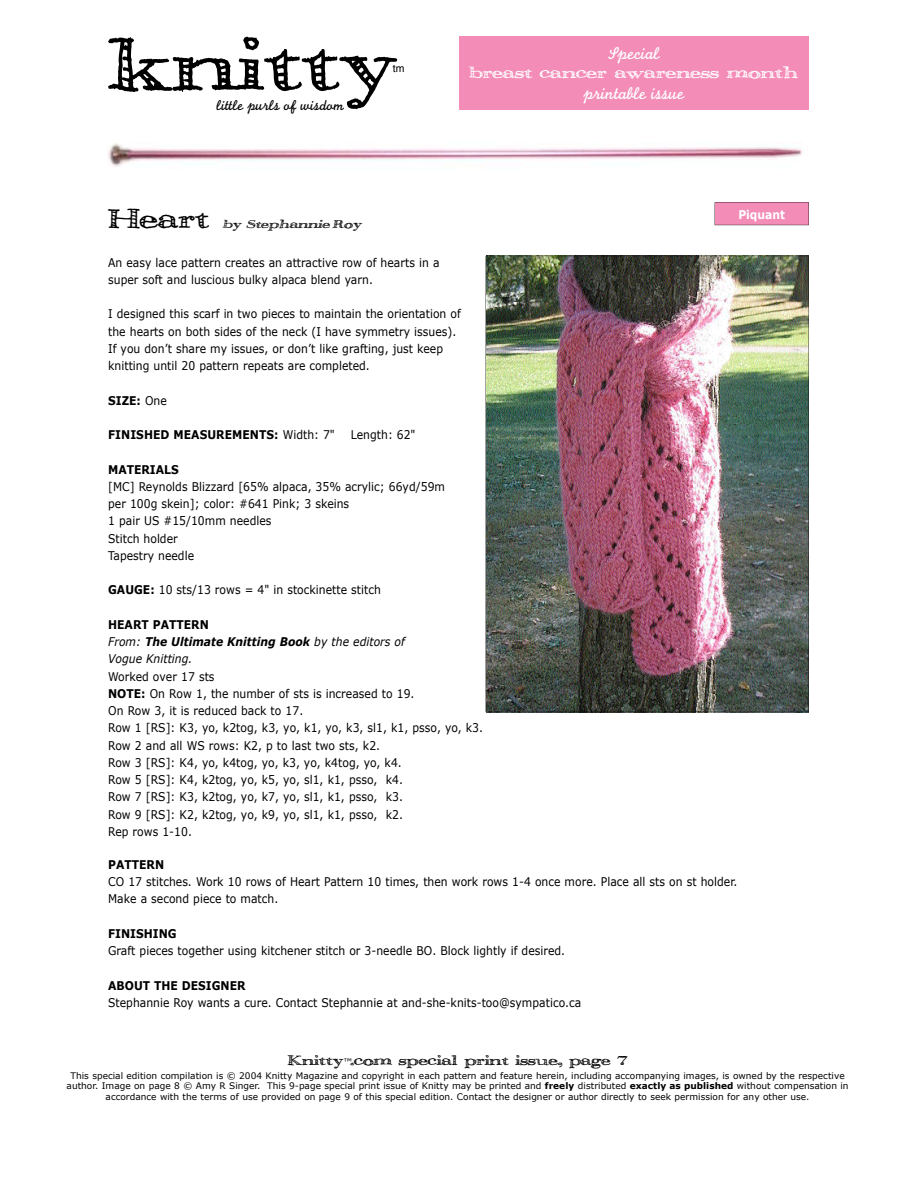
<style>
.page{position:relative;width:918px;height:1188px;background:#fff}
.page>*{position:absolute;margin:0;border:0;box-sizing:border-box;transform-origin:0 0}
.t1{font:97.5px "Pesto";color:#000}
.t2{font:36px "Pesto";color:#000}
.t3{font:21px "Pesto";color:#fff}
.t4{font:18px "Pesto";color:#000}
.t5{font:18px "Monoline Script";color:#fff}
.t6{font:15px "Monoline Script";color:#000}
.t7{font:italic 15px "Pesto";color:#000}
.t8{font:12px/17.2px "Verdana";color:#000;scale:.9 1}
.t9{font:700 12px "Verdana";color:#000;scale:.9 1}
.t10{font:italic 12px/17.2px "Verdana";color:#000;scale:.9 1}
.t11{font:700 12px "Verdana";color:#fff;scale:.9 1}
.t12{font:10.5px "Helvetica";color:#000}
.t13{font:9px/10.8px "Verdana";color:#000;text-align:center}
.s1{font-weight:400}
.s2{font-weight:700}
.s3{font-weight:700;font-style:normal}
.s4{font-family:"Verdana";font-size:9px}
</style>
<div class="page">
<div style="left:459px;top:36px;width:350px;height:73px;background:#f38db8"></div>
<img style="left:108px;top:143px;width:694px;height:23px">
<svg style="left:715px;top:202px;width:94px;height:23px;background:#ec89b2"></svg>
<img style="left:486px;top:256px;width:323px;height:456px">
<h1 class="t1" style="left:108px;top:12px;width:290px">knitty</h1>
<p class="t12" style="left:393px;top:64px;width:13px">tm</p>
<p class="t6" style="left:217px;top:101px;width:129px">little purls of wisdom</p>
<h3 class="t5" style="left:608px;top:47px;width:53px">Special</h3>
<h3 class="t3" style="left:469px;top:61px;width:330px">breast cancer awareness month</h3>
<h3 class="t5" style="left:583px;top:87px;width:102px">printable issue</h3>
<h2 class="t2" style="left:108px;top:200px;width:102px">Heart</h2>
<p class="t7" style="left:222px;top:216px;width:140px">by Step hannie Roy</p>
<p class="t8" style="left:108px;top:253px;width:370px">An easy lace pattern creates an attractive row of hearts in a super soft and luscious bulky alpaca blend yarn.</p>
<p class="t8" style="left:108px;top:305px;width:393px">I designed this scarf in two pieces to maintain the orientation of the hearts on both sides of the neck (I have symmetry issues).<br>If you don’t share my issues, or don’t like grafting, just keep knitting until 20 pattern repeats are completed.</p>
<p class="t9" style="left:108px;top:393px;width:67px">SIZE: <span class="s1">One</span></p>
<p class="t9" style="left:108px;top:427px;width:253px">FINISHED MEASUREMENTS: <span class="s1">Width: 7"</span></p>
<p class="t8" style="left:351px;top:426px;width:73px">Length: 62"</p>
<p class="t9" style="left:108px;top:462px;width:80px">MATERIALS</p>
<p class="t8" style="left:108px;top:477px;width:376px">[MC] Reynolds Blizzard [65% alpaca, 35% acrylic; 66yd/59m per 100g skein]; color: #641 Pink; 3 skeins<br>1 pair US #15/10mm needles<br>Stitch holder<br>Tapestry needle</p>
<p class="t8" style="left:108px;top:581px;width:305px"><span class="s2">GAUGE:</span> 10 sts/13 rows = 4" in stockinette stitch</p>
<p class="t10" style="left:108px;top:616px;width:331px"><span class="s3">HEART PATTERN<br></span>From: <span class="s2">The Ultimate Knitting Book</span> by the editors of<br>Vogue Knitting.</p>
<p class="t8" style="left:108px;top:667px;width:418px">Worked over 17 sts<br><span class="s2">NOTE:</span> On Row 1, the number of sts is increased to 19.<br>On Row 3, it is reduced back to 17.<br>Row 1 [RS]: K3, yo, k2tog, k3, yo, k1, yo, k3, sl1, k1, psso, yo, k3.<br>Row 2 and all WS rows: K2, p to last two sts, k2.<br>Row 3 [RS]: K4, yo, k4tog, yo, k3, yo, k4tog, yo, k4.<br>Row 5 [RS]: K4, k2tog, yo, k5, yo, sl1, k1, psso, k4.<br>Row 7 [RS]: K3, k2tog, yo, k7, yo, sl1, k1, psso, k3.<br>Row 9 [RS]: K2, k2tog, yo, k9, yo, sl1, k1, psso, k2.<br>Rep rows 1-10.</p>
<p class="t9" style="left:108px;top:857px;width:64px">PATTERN</p>
<p class="t8" style="left:108px;top:873px;width:701px">CO 17 stitches. Work 10 rows of Heart Pattern 10 times, then work rows 1-4 once more. Place all sts on st holder.<br>Make a second piece to match.</p>
<p class="t9" style="left:108px;top:926px;width:78px">FINISHING</p>
<p class="t8" style="left:108px;top:942px;width:509px">Graft pieces together using kitchener stitch or 3-needle BO. Block lightly if desired.</p>
<p class="t9" style="left:108px;top:978px;width:154px">ABOUT THE DESIGNER</p>
<p class="t8" style="left:108px;top:994px;width:527px">Stephannie Roy wants a cure. Contact Stephannie at and-she-knits-too@sympatico.ca</p>
<p class="t11" style="left:738px;top:206px;width:53px">Piquant</p>
<h3 class="t4" style="left:288px;top:1050px;width:341px">Knitty<span class="s4">™</span>.com special print issue, page 7</h3>
<p class="t13" style="left:67px;top:1070px;width:784px">This special edition compilation is © 2004 Knitty Magazine and copyright in each pattern and feature herein, including accompanying images, is owned by the respective author. Image on page 8 © Amy R Singer. This 9-page special print issue of Knitty may be printed and <span class="s2">freely</span> distributed <span class="s2">exactly as published</span> without compensation in accordance with the terms of use provided on page 9 of this special edition. Contact the designer or author directly to seek permission for any other use.</p>
</div>
